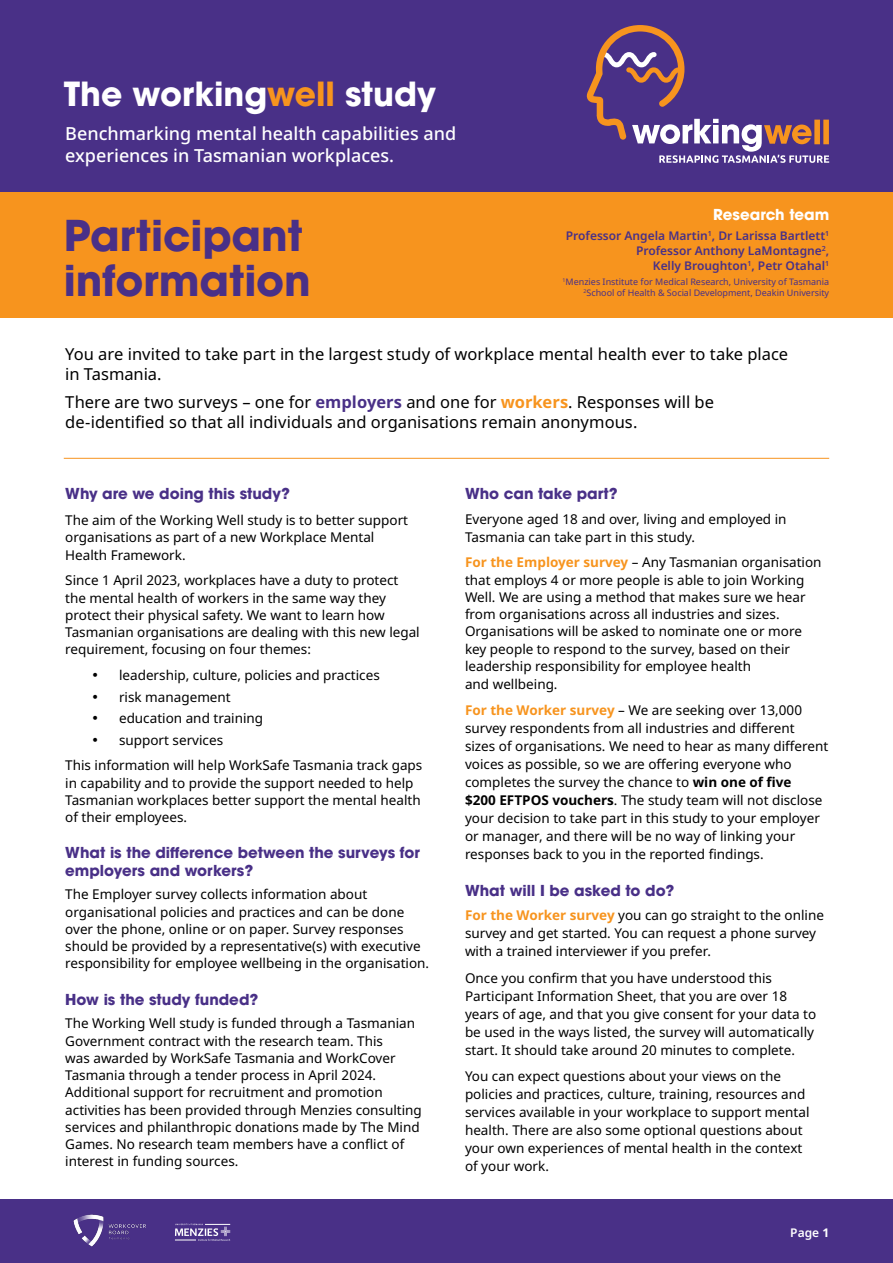
<style>
.page{position:relative;width:893px;height:1263px;background:#fff}
.page>*{position:absolute;margin:0;border:0;box-sizing:border-box;transform-origin:0 0}
.t1{font:700 42.15px/45.3px "ITC Avant Garde Pro";color:#493087}
.t2{font:700 33px "ITC Avant Garde Pro";color:#fff}
.t3{font:500 18px/21.8px "Noto Sans";color:#fff}
.t4{font:16.5px/19.8px "Noto Sans";color:#000}
.t5{font:700 15px/17.2px "ITC Avant Garde Pro";color:#493087}
.t6{font:700 15px "ITC Avant Garde Pro";color:#fff}
.t7{font:13.5px/17.2px "Noto Sans";color:#000}
.t8{font:600 12px/15px "Noto Sans";color:#493087;text-align:right}
.t9{font:600 12px "Noto Sans";color:#fff}
.t10{font:9px/10.5px "Noto Sans";color:#493087;text-align:right}
.s1{color:#f7941e}
.s2{font-weight:700;color:#493087}
.s3{font-weight:700;color:#f7941e}
.s4{font-weight:700}
</style>
<div class="page">
<div style="left:0;top:0;width:893px;height:192px;background:#493087"></div>
<svg style="left:586px;top:25px;width:243px;height:138px"></svg>
<div style="left:0;top:1199px;width:893px;height:64px;background:#493087"></div>
<div style="left:0;top:192px;width:893px;height:126px;background:#f7941e"></div>
<hr style="left:64px;top:458px;width:765px;height:1px;background:#f7941e">
<svg style="left:175px;top:1223px;width:55px;height:18px"></svg>
<img style="left:73px;top:1214px;width:73px;height:33px">
<h2 class="t2" style="left:64px;top:71px;width:374px">The working<span class="s1">well</span> study</h2>
<h3 class="t3" style="left:65px;top:123px;width:392px">Benchmarking mental health capabilities and experiences in Tasmanian workplaces.</h3>
<h1 class="t1" style="left:64px;top:212px;width:249px">Participant information</h1>
<p class="t6" style="left:713px;top:205px;width:118px">Research team</p>
<p class="t8" style="left:566px;top:229px;width:265px">Professor Angela Martin<sup>1</sup>, Dr Larissa Bartlett<sup>1<br></sup>Professor Anthony LaMontagne<sup>2</sup>,<br>Kelly Broughton<sup>1</sup>, Petr Otahal<sup>1</sup></p>
<p class="t10" style="left:563px;top:277px;width:268px"><sup>1</sup>Menzies Institute for Medical Research, University of Tasmania<br><sup>2</sup>School of Health &amp; Social Development, Deakin University</p>
<p class="t4" style="left:65px;top:344px;width:724px">You are invited to take part in the largest study of workplace mental health ever to take place in Tasmania.</p>
<p class="t4" style="left:65px;top:393px;width:650px">There are two surveys – one for <span class="s2">employers</span> and one for <span class="s3">workers</span>. Responses will be de-identified so that all individuals and organisations remain anonymous.</p>
<p class="t5" style="left:65px;top:485px;width:226px">Why are we doing this study?</p>
<p class="t7" style="left:65px;top:512px;width:344px">The aim of the Working Well study is to better support organisations as part of a new Workplace Mental<br>Health Framework.</p>
<p class="t7" style="left:65px;top:572px;width:356px">Since 1 April 2023, workplaces have a duty to protect the mental health of workers in the same way they protect their physical safety. We want to learn how Tasmanian organisations are dealing with this new legal requirement, focusing on four themes:</p>
<p class="t7" style="left:92px;top:667px;width:289px">• leadership, culture, policies and practices</p>
<p class="t7" style="left:92px;top:688px;width:140px">• risk management</p>
<p class="t7" style="left:92px;top:710px;width:172px">• education and training</p>
<p class="t7" style="left:65px;top:727px;width:359px;line-height:25.8px;text-indent:27px">• support services<br>This information will help WorkSafe Tasmania track gaps</p>
<p class="t7" style="left:65px;top:774px;width:357px">in capability and to provide the support needed to help<br>Tasmanian workplaces better support the mental health of their employees.</p>
<p class="t5" style="left:65px;top:844px;width:356px">What is the difference between the surveys for employers and workers?</p>
<p class="t7" style="left:65px;top:886px;width:365px">The Employer survey collects information about organisational policies and practices and can be done over the phone, online or on paper. Survey responses should be provided by a representative(s) with executive responsibility for employee wellbeing in the organisation.</p>
<p class="t5" style="left:65px;top:990px;width:195px">How is the study funded?</p>
<p class="t7" style="left:65px;top:1015px;width:358px">The Working Well study is funded through a Tasmanian Government contract with the research team. This<br>was awarded by WorkSafe Tasmania and WorkCover Tasmania through a tender process in April 2024.<br>Additional support for recruitment and promotion activities has been provided through Menzies consulting services and philanthropic donations made by The Mind Games. No research team members have a conflict of interest in funding sources.</p>
<p class="t5" style="left:465px;top:485px;width:154px">Who can take part?</p>
<p class="t7" style="left:465px;top:510px;width:323px;line-height:18px">Everyone aged 18 and over, living and employed in<br>Tasmania can take part in this study.</p>
<p class="t7" style="left:465px;top:554px;width:358px"><span class="s3">For the Employer survey</span> – Any Tasmanian organisation that employs 4 or more people is able to join Working Well. We are using a method that makes sure we hear from organisations across all industries and sizes.<br>Organisations will be asked to nominate one or more key people to respond to the survey, based on their leadership responsibility for employee health<br>and wellbeing.</p>
<p class="t7" style="left:465px;top:702px;width:365px;line-height:18px"><span class="s3">For the Worker survey</span> – We are seeking over 13,000 survey respondents from all industries and different sizes of organisations. We need to hear as many different voices as possible, so we are offering everyone who completes the survey the chance to <span class="s4">win one of five<br>$200 EFTPOS vouchers</span>. The study team will not disclose your decision to take part in this study to your employer or manager, and there will be no way of linking your responses back to you in the reported findings.</p>
<p class="t5" style="left:465px;top:881px;width:211px">What will I be asked to do?</p>
<p class="t7" style="left:465px;top:907px;width:361px;line-height:18px"><span class="s3">For the Worker survey</span> you can go straight to the online survey and get started. You can request a phone survey with a trained interviewer if you prefer.</p>
<p class="t7" style="left:465px;top:969px;width:353px;line-height:18px">Once you confirm that you have understood this Participant Information Sheet, that you are over 18 years of age, and that you give consent for your data to be used in the ways listed, the survey will automatically start. It should take around 20 minutes to complete.</p>
<p class="t7" style="left:465px;top:1068px;width:346px;line-height:18px">You can expect questions about your views on the policies and practices, culture, training, resources and services available in your workplace to support mental health. There are also some optional questions about your own experiences of mental health in the context of your work.</p>
<p class="t9" style="left:790px;top:1224px;width:40px">Page <span class="s4">1</span></p>
</div>
